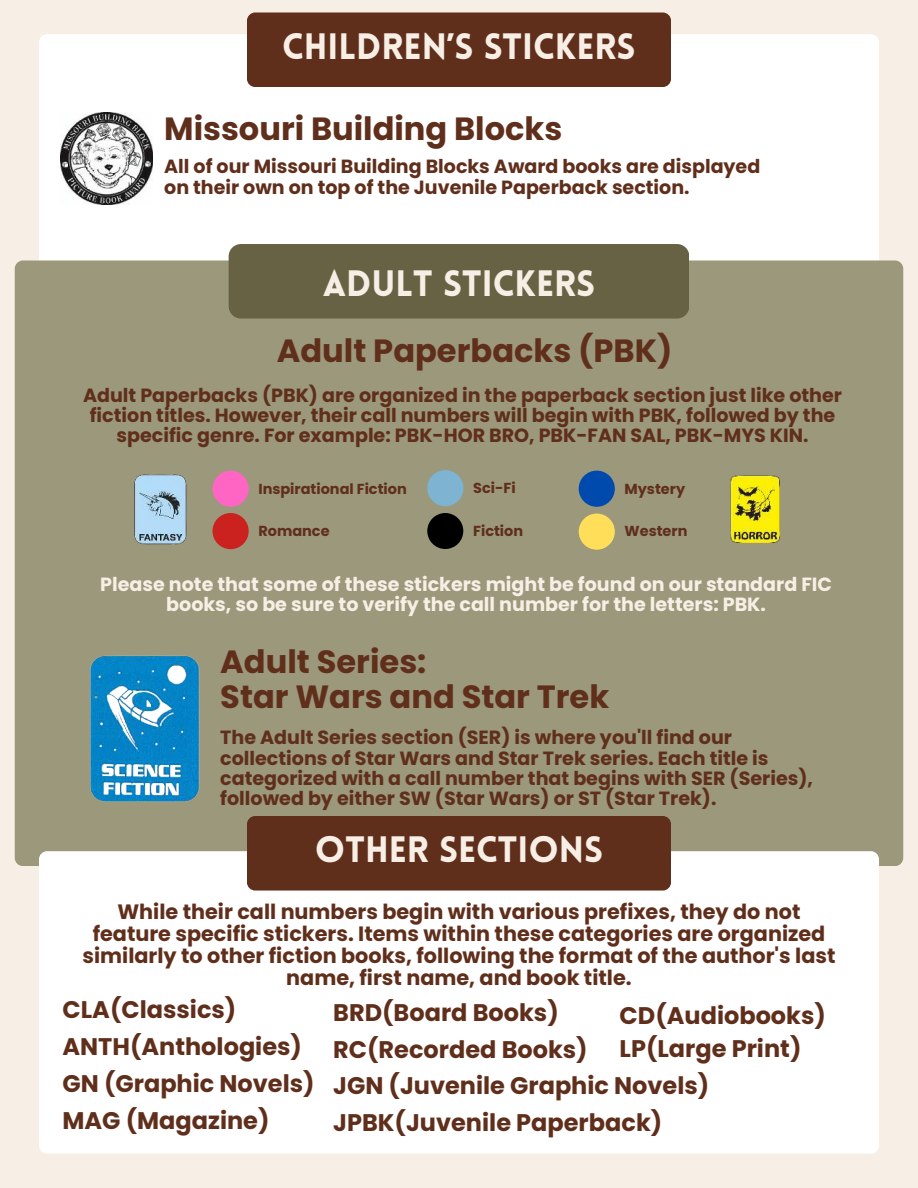
<style>
.page{position:relative;width:918px;height:1188px;background:#f7efe5}
.page>*{position:absolute;margin:0;border:0;box-sizing:border-box;transform-origin:0 0}
.t1{font:900 35.85px "Lovelo";color:#f7efe5}
.t2{font:700 32.1px/34.8px "Poppins";color:#602f1c}
.t3{font:700 24px/37.2px "Poppins";color:#602f1c}
.t4{font:700 20.7px/22px "Poppins";color:#602f1c;text-align:center}
.t5{font:700 19.05px/20.2px "Poppins";color:#602f1c}
.t6{font:700 19.05px/20.2px "Poppins";color:#f7efe5;text-align:center}
.t7{font:700 14.4px "Poppins";color:#602f1c}
</style>
<div class="page">
<div style="left:39px;top:34px;width:840px;height:247px;background:#fff;border-radius:8px"></div>
<div style="left:247px;top:12px;width:424px;height:75px;background:#602f1c;border-radius:8px"></div>
<div style="left:15px;top:260px;width:888px;height:606px;background:#9b987b;border-radius:8px"></div>
<div style="left:229px;top:244px;width:460px;height:75px;background:#686245;border-radius:12px"></div>
<div style="left:213px;top:471px;width:36px;height:36px;background:#ff66c4;border-radius:50%"></div>
<div style="left:213px;top:513px;width:36px;height:36px;background:#cb221f;border-radius:50%"></div>
<div style="left:427px;top:470px;width:36px;height:36px;background:#7eb4d2;border-radius:50%"></div>
<div style="left:427px;top:513px;width:36px;height:36px;background:#000;border-radius:50%"></div>
<div style="left:579px;top:471px;width:36px;height:36px;background:#004aad;border-radius:50%"></div>
<img style="left:730px;top:476px;width:50px;height:66px">
<img style="left:134px;top:474px;width:53px;height:70px">
<div style="left:579px;top:514px;width:36px;height:36px;background:#ffde59;border-radius:50%"></div>
<img style="left:90px;top:655px;width:110px;height:147px">
<div style="left:39px;top:851px;width:840px;height:303px;background:#fff;border-radius:8px"></div>
<div style="left:247px;top:816px;width:424px;height:75px;background:#602f1c;border-radius:8px"></div>
<img style="left:60px;top:112px;width:92px;height:92px">
<h1 class="t1" style="left:282px;top:24px;width:355px">CHILDREN’S STICKERS</h1>
<h2 class="t2" style="left:164px;top:111px;width:400px">Missouri Building Blocks</h2>
<p class="t5" style="left:164px;top:157px;width:598px">All of our Missouri Building Blocks Award books are displayed on their own on top of the Juvenile Paperback section.</p>
<h1 class="t1" style="left:323px;top:261px;width:274px">ADULT STICKERS</h1>
<h2 class="t2" style="left:277px;top:333px;width:397px">Adult Paperbacks (PBK)</h2>
<p class="t5" style="left:83px;top:385px;width:761px;text-align:center">Adult Paperbacks (PBK) are organized in the paperback section just like other fiction titles. However, their call numbers will begin with PBK, followed by the specific genre. For example: PBK-HOR BRO, PBK-FAN SAL, PBK-MYS KIN.</p>
<p class="t7" style="left:473px;top:480px;width:44px">Sci-Fi</p>
<p class="t7" style="left:473px;top:523px;width:52px">Fiction</p>
<p class="t7" style="left:258px;top:480px;width:150px">Inspirational Fiction</p>
<p class="t7" style="left:258px;top:523px;width:73px">Romance</p>
<p class="t7" style="left:625px;top:523px;width:64px">Western</p>
<p class="t7" style="left:625px;top:480px;width:62px">Mystery</p>
<p class="t6" style="left:100px;top:574px;width:733px">Please note that some of these stickers might be found on our standard FIC books, so be sure to verify the call number for the letters: PBK.</p>
<h2 class="t2" style="left:220px;top:645px;width:391px">Adult Series:<br>Star Wars and Star Trek</h2>
<p class="t5" style="left:220px;top:728px;width:594px">The Adult Series section (SER) is where you'll find our collections of Star Wars and Star Trek series. Each title is categorized with a call number that begins with SER (Series), followed by either SW (Star Wars) or ST (Star Trek).</p>
<h1 class="t1" style="left:315px;top:827px;width:290px">OTHER SECTIONS</h1>
<p class="t4" style="left:83px;top:901px;width:754px">While their call numbers begin with various prefixes, they do not feature specific stickers. Items within these categories are organized similarly to other fiction books, following the format of the author's last name, first name, and book title.</p>
<p class="t3" style="left:63px;top:991px;width:175px">CLA(Classics)</p>
<p class="t3" style="left:63px;top:1028px;width:254px">ANTH(Anthologies)<br>GN (Graphic Novels)<br>MAG (Magazine)</p>
<p class="t3" style="left:333px;top:994px;width:378px;line-height:36.6px">BRD(Board Books)<br>RC(Recorded Books)<br>JGN (Juvenile Graphic Novels)</p>
<p class="t3" style="left:620px;top:997px;width:208px">CD(Audiobooks)</p>
<p class="t3" style="left:620px;top:1030px;width:183px">LP(Large Print)</p>
<p class="t3" style="left:333px;top:1104px;width:331px">JPBK(Juvenile Paperback)</p>
</div>
